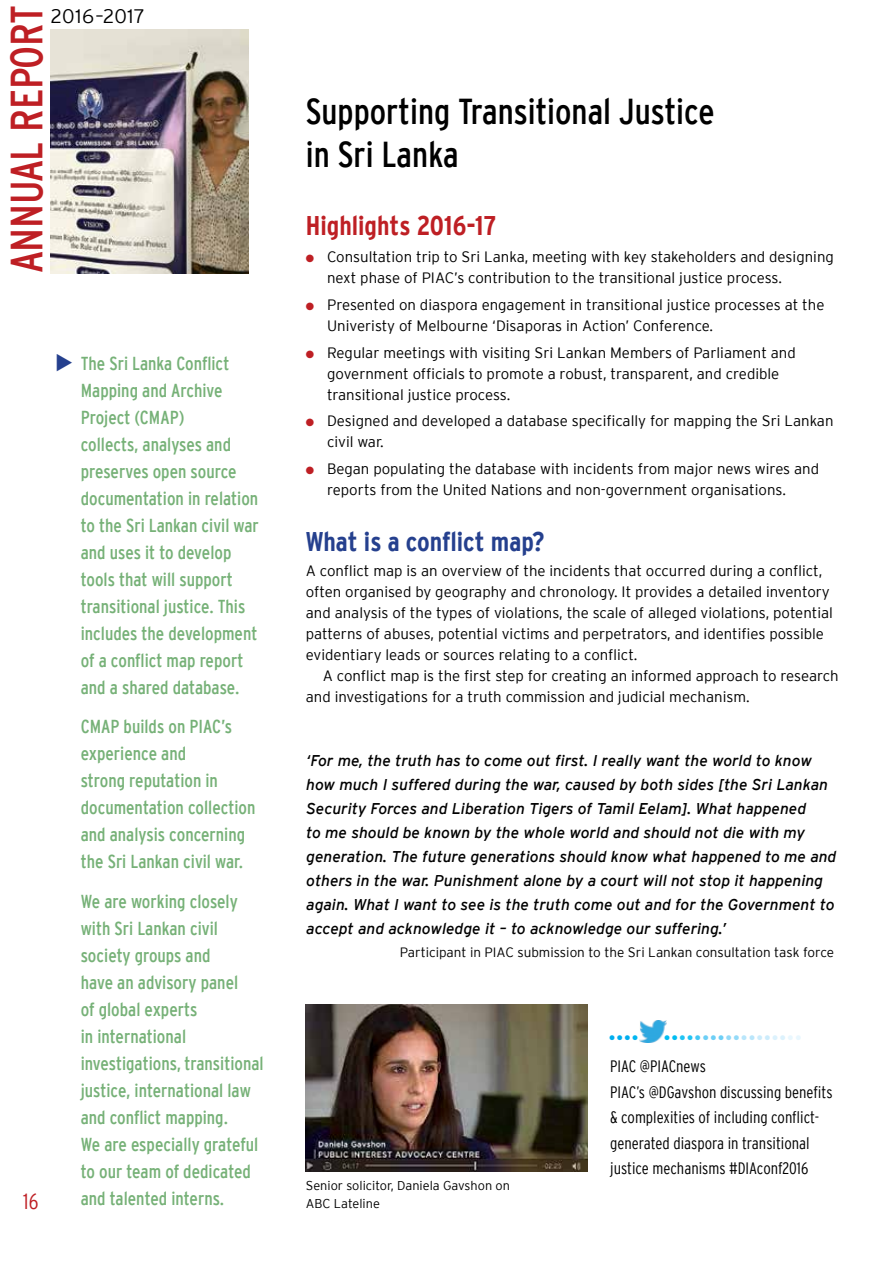
<style>
.page{position:relative;width:893px;height:1263px;background:#fff}
.page>*{position:absolute;margin:0;border:0;box-sizing:border-box;transform-origin:0 0}
.t1{font:condensed 45px "Interstate";letter-spacing:-.015em;color:#be1f24}
.t2{font:condensed 36px/43.2px "Interstate";color:#000}
.t3{font:700 condensed 27px "Interstate";color:#25408e}
.t4{font:700 condensed 27px "Interstate";color:#be1f24}
.t5{font:300 condensed 21.9px "Interstate";color:#be1f24}
.t6{font:300 19.5px "Interstate";letter-spacing:.03em;color:#000}
.t7{font:condensed 18.75px/27px "Interstate";color:#76b177}
.t8{font:300 condensed 16.5px/25.5px "Interstate";color:#000}
.t9{font:italic 15.6px/24px "Interstate";color:#000}
.t10{font:300 15px/21px "Interstate";color:#000}
.t11{font:300 13.5px "Interstate";color:#000}
.t12{font:300 12.75px/18px "Interstate";color:#000}
.t13{font:6.75px "Zapf Dingbats ITC";color:#00bdf2}
.t14{font:6.75px "Zapf Dingbats ITC";color:#00aeef}
.s1{color:#25408e}
.s2{color:#be1f24}
.s3{color:#00b6f1}
.s4{color:#20c4f4}
.s5{color:#44c8f5}
.s6{color:#6dcff6}
.s7{color:#93daf8}
.s8{color:#b9e6fb}
.s9{color:#ccecfc}
.s10{color:#dcf2fd}
.s11{color:#e9f7fe}
</style>
<div class="page">
<img style="left:306px;top:1005px;width:281px;height:166px">
<img style="left:639px;top:1020px;width:27px;height:22px">
<img style="left:51px;top:30px;width:198px;height:243px">
<h1 class="t1" style="left:7px;top:273px;width:270px;rotate:-90deg">ANNUAL REPORT</h1>
<h3 class="t6" style="left:51px;top:7px;width:96px">2016–2017</h3>
<h3 class="t5" style="left:23px;top:1192px;width:17px">16</h3>
<p class="t7" style="left:81px;top:349px;width:180px;text-indent:-26px"><span class="s1">◆</span> The Sri Lanka Conflict<br>Mapping and Archive<br>Project (CMAP)<br>collects, analyses and preserves open source documentation in relation to the Sri Lankan civil war and uses it to develop tools that will support transitional justice. This includes the development of a conflict map report and a shared database.</p>
<p class="t7" style="left:81px;top:714px;width:176px">CMAP builds on PIAC’s experience and<br>strong reputation in documentation collection and analysis concerning the Sri Lankan civil war.</p>
<p class="t7" style="left:81px;top:889px;width:184px">We are working closely with Sri Lankan civil society groups and<br>have an advisory panel<br>of global experts<br>in international investigations, transitional justice, international law and conflict mapping.<br>We are especially grateful to our team of dedicated and talented interns.</p>
<h2 class="t2" style="left:306px;top:91px;width:410px">Supporting Transitional Justice in Sri Lanka</h2>
<h3 class="t4" style="left:306px;top:216px;width:192px">Highlights 2016-17</h3>
<p class="t10" style="left:327px;top:247px;width:508px;text-indent:-21px"><span class="s2">●</span> Consultation trip to Sri Lanka, meeting with key stakeholders and designing next phase of PIAC’s contribution to the transitional justice process.</p>
<p class="t10" style="left:327px;top:295px;width:499px;text-indent:-21px"><span class="s2">●</span> Presented on diaspora engagement in transitional justice processes at the<br>Univeristy of Melbourne ‘Disaporas in Action’ Conference.</p>
<p class="t10" style="left:327px;top:342px;width:470px;text-indent:-21px"><span class="s2">●</span> Regular meetings with visiting Sri Lankan Members of Parliament and government officials to promote a robust, transparent, and credible transitional justice process.</p>
<p class="t10" style="left:327px;top:410px;width:508px;text-indent:-21px"><span class="s2">●</span> Designed and developed a database specifically for mapping the Sri Lankan civil war.</p>
<p class="t10" style="left:327px;top:459px;width:494px;text-indent:-21px"><span class="s2">●</span> Began populating the database with incidents from major news wires and reports from the United Nations and non-government organisations.</p>
<h3 class="t3" style="left:306px;top:526px;width:240px">What is a conflict map?</h3>
<p class="t10" style="left:306px;top:560px;width:529px">A conflict map is an overview of the incidents that occurred during a conflict, often organised by geography and chronology. It provides a detailed inventory and analysis of the types of violations, the scale of alleged violations, potential patterns of abuses, potential victims and perpetrators, and identifies possible evidentiary leads or sources relating to a conflict.</p>
<p class="t10" style="left:306px;top:665px;width:534px;text-indent:17px">A conflict map is the first step for creating an informed approach to research and investigations for a truth commission and judicial mechanism.</p>
<p class="t9" style="left:306px;top:749px;width:532px">‘For me, the truth has to come out first. I really want the world to know how much I suffered during the war, caused by both sides [the Sri Lankan Security Forces and Liberation Tigers of Tamil Eelam]. What happened<br>to me should be known by the whole world and should not die with my generation. The future generations should know what happened to me and others in the war. Punishment alone by a court will not stop it happening again. What I want to see is the truth come out and for the Government to accept and acknowledge it – to acknowledge our suffering.’</p>
<p class="t11" style="left:400px;top:946px;width:436px">Participant in PIAC submission to the Sri Lankan consultation task force</p>
<p class="t12" style="left:306px;top:1177px;width:206px">Senior solicitor, Daniela Gavshon on<br>ABC Lateline</p>
<p class="t14" style="left:609px;top:1034px;width:30px">●●●<span class="s3">●</span></p>
<p class="t13" style="left:664px;top:1034px;width:138px">●●<span class="s4">●●</span><span class="s5">●</span><span class="s6">●●●</span><span class="s7">●●</span><span class="s8">●●</span><span class="s9">●●</span><span class="s10">●●</span><span class="s11">●●</span></p>
<p class="t8" style="left:610px;top:1054px;width:224px">PIAC @PIACnews<br>PIAC’s @DGavshon discussing benefits &amp; complexities of including conflict&shy;generated diaspora in transitional justice mechanisms #DIAconf2016</p>
</div>
